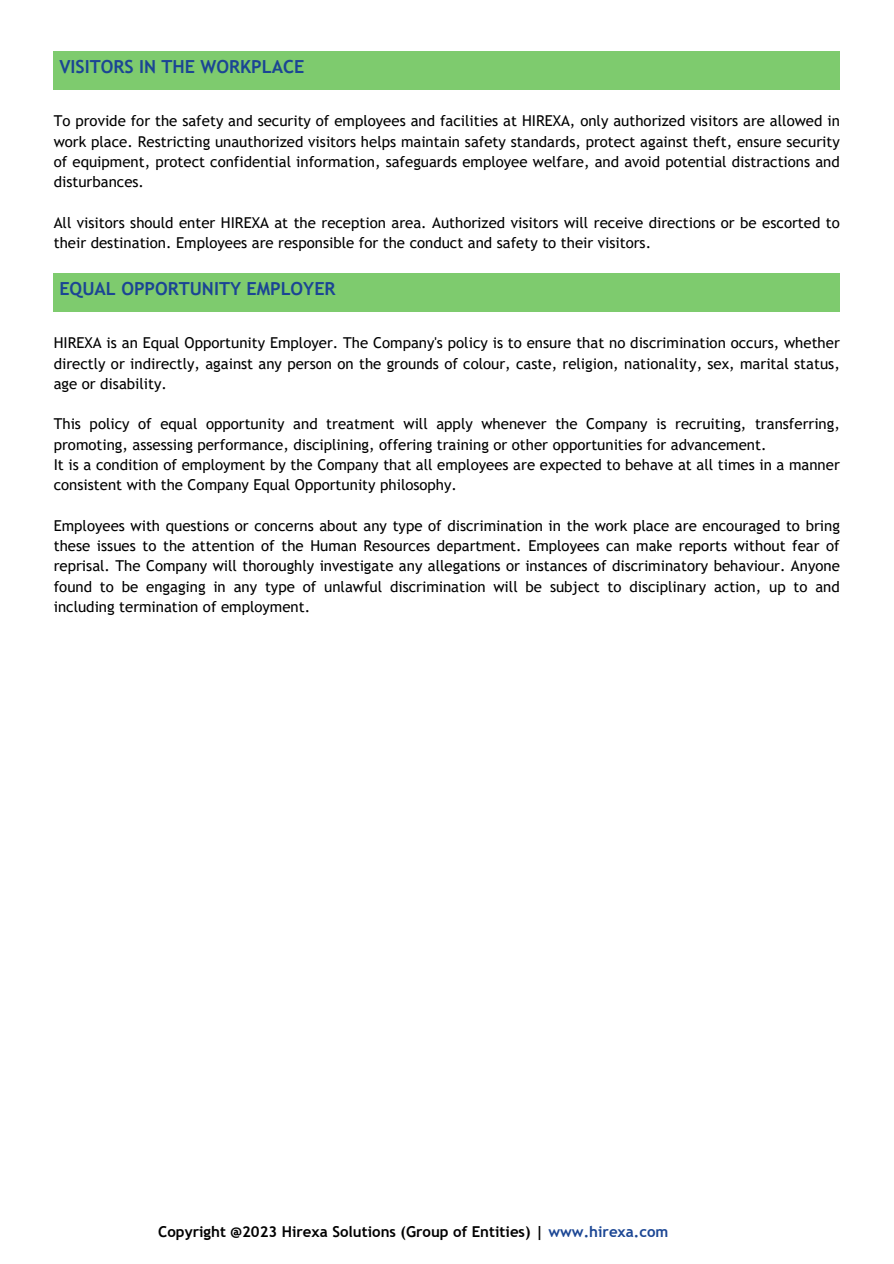
<style>
.page{position:relative;width:894px;height:1264px;background:#fff}
.page>*{position:absolute;margin:0;border:0;box-sizing:border-box;transform-origin:0 0}
.t1{font:700 18px "Trebuchet MS";color:#1b4594}
.t2{font:15px/20.2px "Trebuchet MS";color:#000;text-align:justify}
.t3{font:700 15px "Trebuchet MS";color:#000}
.s1{color:#1b4694}
</style>
<div class="page">
<div style="left:54px;top:51px;width:785px;height:38px;background:#7ecb6e"></div>
<div style="left:54px;top:273px;width:785px;height:39px;background:#7ecb6e"></div>
<p class="t1" style="left:59px;top:56px;width:246px">VISITORS IN THE WORKPLACE</p>
<p class="t2" style="left:54px;top:111px;width:787px">To provide for the safety and security of employees and facilities at HIREXA, only authorized visitors are allowed in work place. Restricting unauthorized visitors helps maintain safety standards, protect against theft, ensure security of equipment, protect confidential information, safeguards employee welfare, and avoid potential distractions and disturbances.</p>
<p class="t2" style="left:54px;top:212px;width:787px">All visitors should enter HIREXA at the reception area. Authorized visitors will receive directions or be escorted to their destination. Employees are responsible for the conduct and safety to their visitors.</p>
<p class="t1" style="left:59px;top:278px;width:277px">EQUAL OPPORTUNITY EMPLOYER</p>
<p class="t2" style="left:54px;top:333px;width:787px">HIREXA is an Equal Opportunity Employer. The Company's policy is to ensure that no discrimination occurs, whether directly or indirectly, against any person on the grounds of colour, caste, religion, nationality, sex, marital status, age or disability.</p>
<p class="t2" style="left:54px;top:414px;width:787px">This policy of equal opportunity and treatment will apply whenever the Company is recruiting, transferring, promoting, assessing performance, disciplining, offering training or other opportunities for advancement.</p>
<p class="t2" style="left:54px;top:454px;width:787px">It is a condition of employment by the Company that all employees are expected to behave at all times in a manner consistent with the Company Equal Opportunity philosophy.</p>
<p class="t2" style="left:54px;top:515px;width:787px">Employees with questions or concerns about any type of discrimination in the work place are encouraged to bring these issues to the attention of the Human Resources department. Employees can make reports without fear of reprisal. The Company will thoroughly investigate any allegations or instances of discriminatory behaviour. Anyone found to be engaging in any type of unlawful discrimination will be subject to disciplinary action, up to and including termination of employment.</p>
<p class="t3" style="left:158px;top:1222px;width:511px">Copyright @2023 Hirexa Solutions (Group of Entities) | <span class="s1">www.hirexa.com</span></p>
</div>
